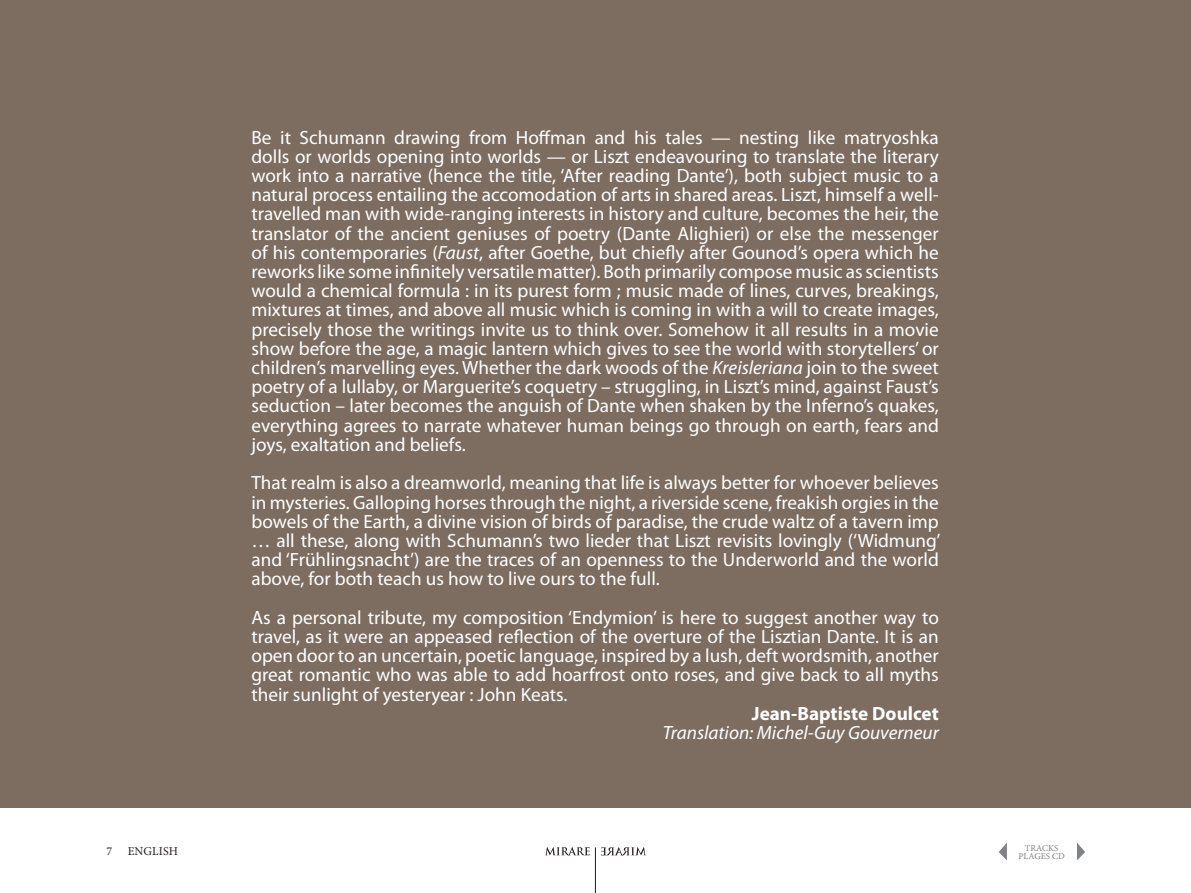
<style>
.page{position:relative;width:1191px;height:893px;background:#fff}
.page>*{position:absolute;margin:0;border:0;box-sizing:border-box;transform-origin:0 0}
.t1{font:19.2px/19.2px "Myriad Pro";color:#fff;text-align:justify}
.t2{font:italic 19.2px "Myriad Pro";color:#fff}
.t3{font:700 19.2px "Myriad Pro";color:#fff}
.t4{font:12px "Minion Pro";letter-spacing:.01em;color:#231f20}
.t5{font:9px/7.5px "Minion Pro";color:#808285;text-align:center}
.s1{font-style:italic}
</style>
<div class="page">
<svg style="left:999px;top:843px;width:8px;height:17px"></svg>
<svg style="left:1077px;top:843px;width:8px;height:17px"></svg>
<svg style="left:545px;top:847px;width:45px;height:8px"></svg>
<svg style="left:601px;top:847px;width:45px;height:8px"></svg>
<hr style="left:595px;top:847px;width:1px;height:46px;background:#231f20">
<div style="left:0;top:0;width:1191px;height:808px;background:#7d6c60"></div>
<p class="t1" style="left:251px;top:128px;width:689px">Be it Schumann drawing from Hoffman and his tales — nesting like matryoshka dolls or worlds opening into worlds — or Liszt endeavouring to translate the literary work into a narrative (hence the title, ‘After reading Dante’), both subject music to a natural process entailing the accomodation of arts in shared areas. Liszt, himself a well&shy;travelled man with wide-ranging interests in history and culture, becomes the heir, the translator of the ancient geniuses of poetry (Dante Alighieri) or else the messenger of his contemporaries (<span class="s1">Faust</span>, after Goethe, but chiefly after Gounod’s opera which he reworks like some infinitely versatile matter). Both primarily compose music as scientists would a chemical formula : in its purest form ; music made of lines, curves, breakings, mixtures at times, and above all music which is coming in with a will to create images, precisely those the writings invite us to think over. Somehow it all results in a movie show before the age, a magic lantern which gives to see the world with storytellers’ or children’s marvelling eyes. Whether the dark woods of the <span class="s1">Kreisleriana</span> join to the sweet poetry of a lullaby, or Marguerite’s coquetry – struggling, in Liszt’s mind, against Faust’s seduction – later becomes the anguish of Dante when shaken by the Inferno’s quakes, everything agrees to narrate whatever human beings go through on earth, fears and joys, exaltation and beliefs.</p>
<p class="t1" style="left:251px;top:474px;width:690px">That realm is also a dreamworld, meaning that life is always better for whoever believes in mysteries. Galloping horses through the night, a riverside scene, freakish orgies in the bowels of the Earth, a divine vision of birds of paradise, the crude waltz of a tavern imp … all these, along with Schumann’s two lieder that Liszt revisits lovingly (‘Widmung’ and ‘Frühlingsnacht’) are the traces of an openness to the Underworld and the world above, for both teach us how to live ours to the full.</p>
<p class="t1" style="left:251px;top:608px;width:689px">As a personal tribute, my composition ‘Endymion’ is here to suggest another way to travel, as it were an appeased reflection of the overture of the Lisztian Dante. It is an open door to an uncertain, poetic language, inspired by a lush, deft wordsmith, another great romantic who was able to add hoarfrost onto roses, and give back to all myths their sunlight of yesteryear : John Keats.</p>
<p class="t3" style="left:752px;top:702px;width:188px">Jean-Baptiste Doulcet</p>
<p class="t2" style="left:663px;top:721px;width:277px">Translation: Michel-Guy Gouverneur</p>
<p class="t4" style="left:106px;top:843px;width:7px">7</p>
<p class="t5" style="left:1018px;top:844px;width:48px">TRACKS<br>PLAGES CD</p>
<p class="t4" style="left:128px;top:843px;width:52px">ENGLISH</p>
</div>
